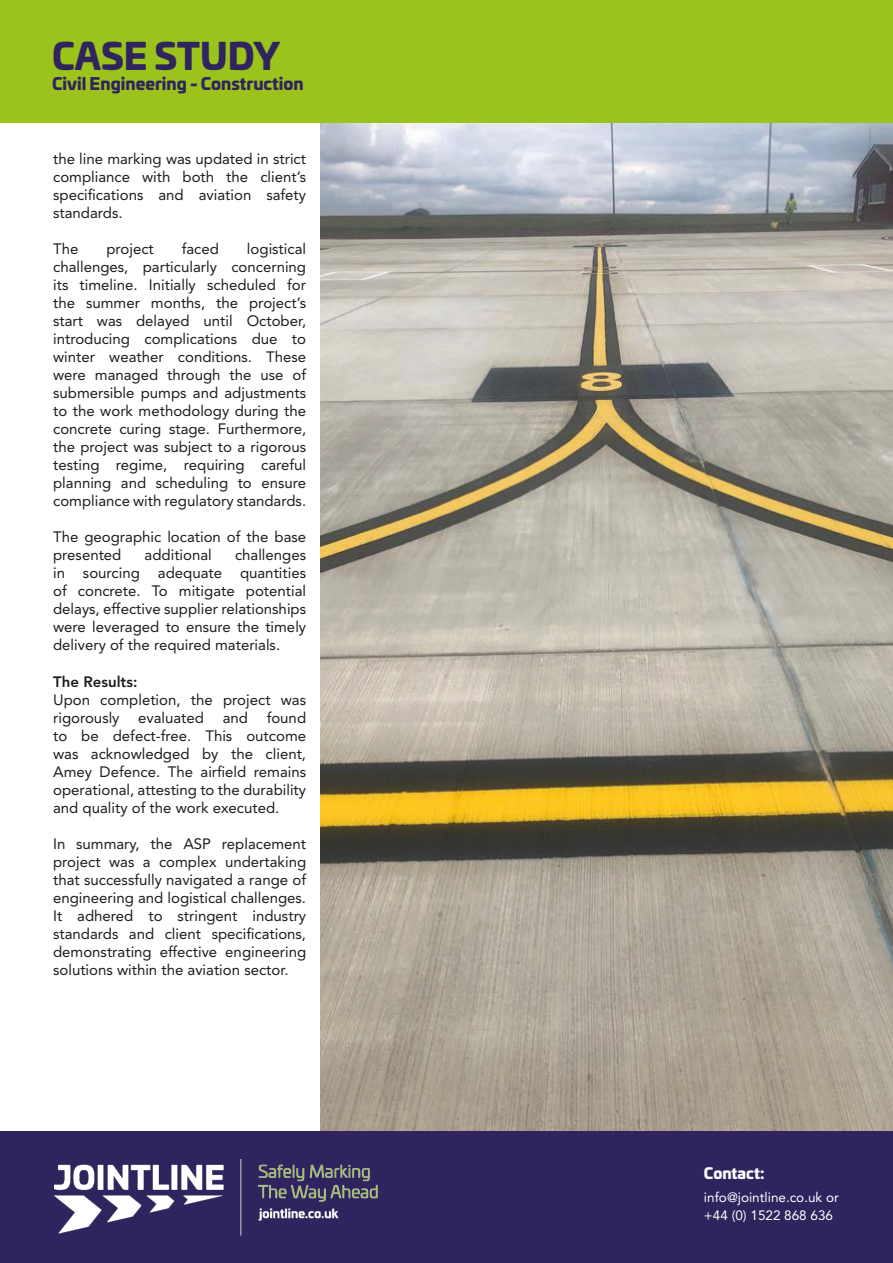
<style>
.page{position:relative;width:893px;height:1263px;background:#fff}
.page>*{position:absolute;margin:0;border:0;box-sizing:border-box;transform-origin:0 0}
.t1{font:900 36px "Univia Pro";color:#2f245e}
.t2{font:900 16.5px "Univia Pro";color:#2f245e}
.t3{font:15px/18px "Avenir LT Std";color:#1d1d1b;text-align:justify}
.t4{font:800 15px "Avenir LT Std";color:#1d1d1b}
.t5{font:900 15px "Univia Pro";color:#fff}
.t6{font:13.5px "Avenir LT Std";color:#fff}
</style>
<div class="page">
<img style="left:321px;top:123px;width:572px;height:1009px">
<div style="left:0;top:1132px;width:893px;height:131px;background:#2f245e"></div>
<img style="left:54px;top:1159px;width:324px;height:77px">
<div style="left:0;top:0;width:893px;height:123px;background:#9bc31c"></div>
<p class="t1" style="left:52px;top:27px;width:229px">CASE STUDY</p>
<p class="t2" style="left:52px;top:70px;width:253px">Civil Engineering - Construction</p>
<p class="t3" style="left:53px;top:150px;width:255px">the line marking was updated in strict compliance with both the client’s specifications and aviation safety standards.</p>
<p class="t3" style="left:53px;top:240px;width:27px">The</p>
<p class="t3" style="left:106px;top:240px;width:49px">project</p>
<p class="t3" style="left:182px;top:240px;width:39px">faced</p>
<p class="t3" style="left:53px;top:240px;width:255px;text-indent:194px">logistical challenges, particularly concerning its timeline. Initially scheduled for the summer months, the project’s start was delayed until October, introducing complications due to winter weather conditions. These were managed through the use of submersible pumps and adjustments to the work methodology during the concrete curing stage. Furthermore, the project was subject to a rigorous testing regime, requiring careful planning and scheduling to ensure compliance with regulatory standards.</p>
<p class="t3" style="left:53px;top:528px;width:255px">The geographic location of the base presented</p>
<p class="t3" style="left:53px;top:546px;width:255px;text-indent:182px">challenges in sourcing adequate quantities of concrete. To mitigate potential delays, effective supplier relationships were leveraged to ensure the timely delivery of the required materials.</p>
<p class="t4" style="left:53px;top:672px;width:86px">The Results:</p>
<p class="t3" style="left:53px;top:690px;width:255px">Upon completion, the project was rigorously evaluated and found to be defect-free. This outcome was acknowledged by the client, Amey Defence. The airfield remains operational, attesting to the durability and quality of the work executed.</p>
<p class="t3" style="left:53px;top:834px;width:255px">In summary, the ASP replacement project was a complex undertaking that successfully navigated a range of engineering and logistical challenges.<br>It adhered to stringent industry standards and client specifications, demonstrating effective engineering solutions within the aviation sector.</p>
<p class="t3" style="left:145px;top:546px;width:69px">additional</p>
<p class="t5" style="left:704px;top:1161px;width:62px">Contact:</p>
<p class="t6" style="left:704px;top:1190px;width:136px">info@jointline.co.uk or</p>
<p class="t6" style="left:704px;top:1208px;width:131px">+44 (0) 1522 868 636</p>
</div>
